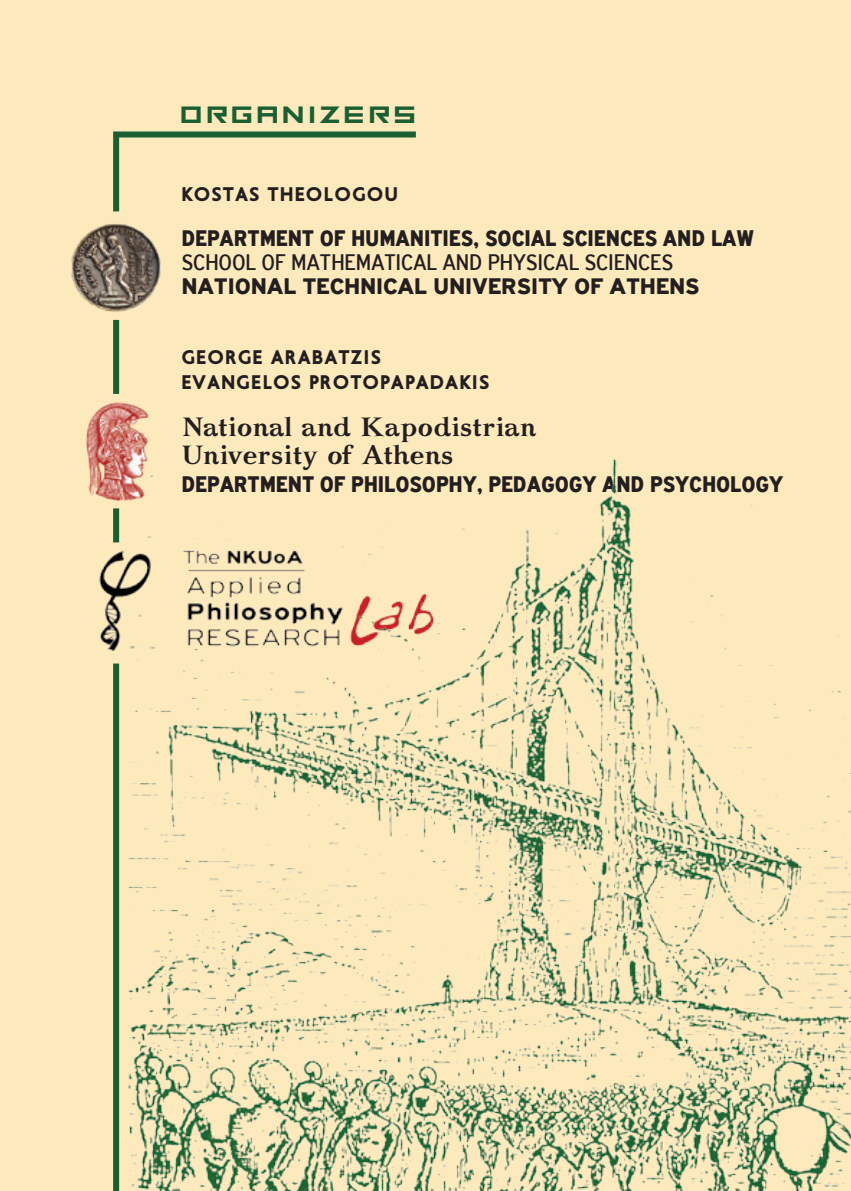
<style>
.page{position:relative;width:851px;height:1191px;background:#fff}
.page>*{position:absolute;margin:0;border:0;box-sizing:border-box;transform-origin:0 0}
.t1{font:700 28px/28px "Katsoulidis";letter-spacing:-.02em;color:#231f20}
.t2{font:900 condensed 24px "PF Highway Gothic";color:#231f20}
.t3{font:24px "PF Highway Gothic Condensed";color:#231f20}
.t4{font:900 24px "PF Highway Gothic";color:#231f20}
.t5{font:700 24px "PF Terminal Square";letter-spacing:.1em;color:#195f32}
.t6{font:900 20px/25px "PF Transport";letter-spacing:.05em;color:#231f20}
</style>
<div class="page">
<div style="left:0;top:0;width:850px;height:1191px;background:#fdeabc"></div>
<svg style="left:110px;top:128px;width:312px;height:89px;background:#eadeb0"></svg>
<img style="left:64px;top:390px;width:60px;height:124px">
<img style="left:59px;top:213px;width:114px;height:109px">
<div style="left:113px;top:320px;width:6px;height:74px;background:#195f32"></div>
<div style="left:113px;top:508px;width:6px;height:34px;background:#195f32"></div>
<div style="left:113px;top:663px;width:6px;height:528px;background:#195f32"></div>
<img style="left:82px;top:532px;width:42px;height:131px">
<img style="left:124px;top:229px;width:726px;height:962px">
<p class="t5" style="left:179px;top:102px;width:238px">ORGANIZERS</p>
<p class="t6" style="left:181px;top:182px;width:218px">KOSTAS THEOLOGOU</p>
<p class="t2" style="left:181px;top:225px;width:574px">DEPARTMENT OF HUMANITIES, SOCIAL SCIENCES AND LAW</p>
<p class="t3" style="left:181px;top:250px;width:493px">SCHOOL OF MATHEMATICAL AND PHYSICAL SCIENCES</p>
<p class="t4" style="left:181px;top:273px;width:519px">NATIONAL TECHNICAL UNIVERSITY OF ATHENS</p>
<p class="t6" style="left:181px;top:345px;width:309px">GEORGE ARABATZIS<br>EVANGELOS PROTOPAPADAKIS</p>
<p class="t1" style="left:181px;top:412px;width:357px">National and Kapodistrian<br>University of Athens</p>
<p class="t2" style="left:181px;top:471px;width:603px">DEPARTMENT OF PHILOSOPHY, PEDAGOGY AND PSYCHOLOGY</p>
</div>
